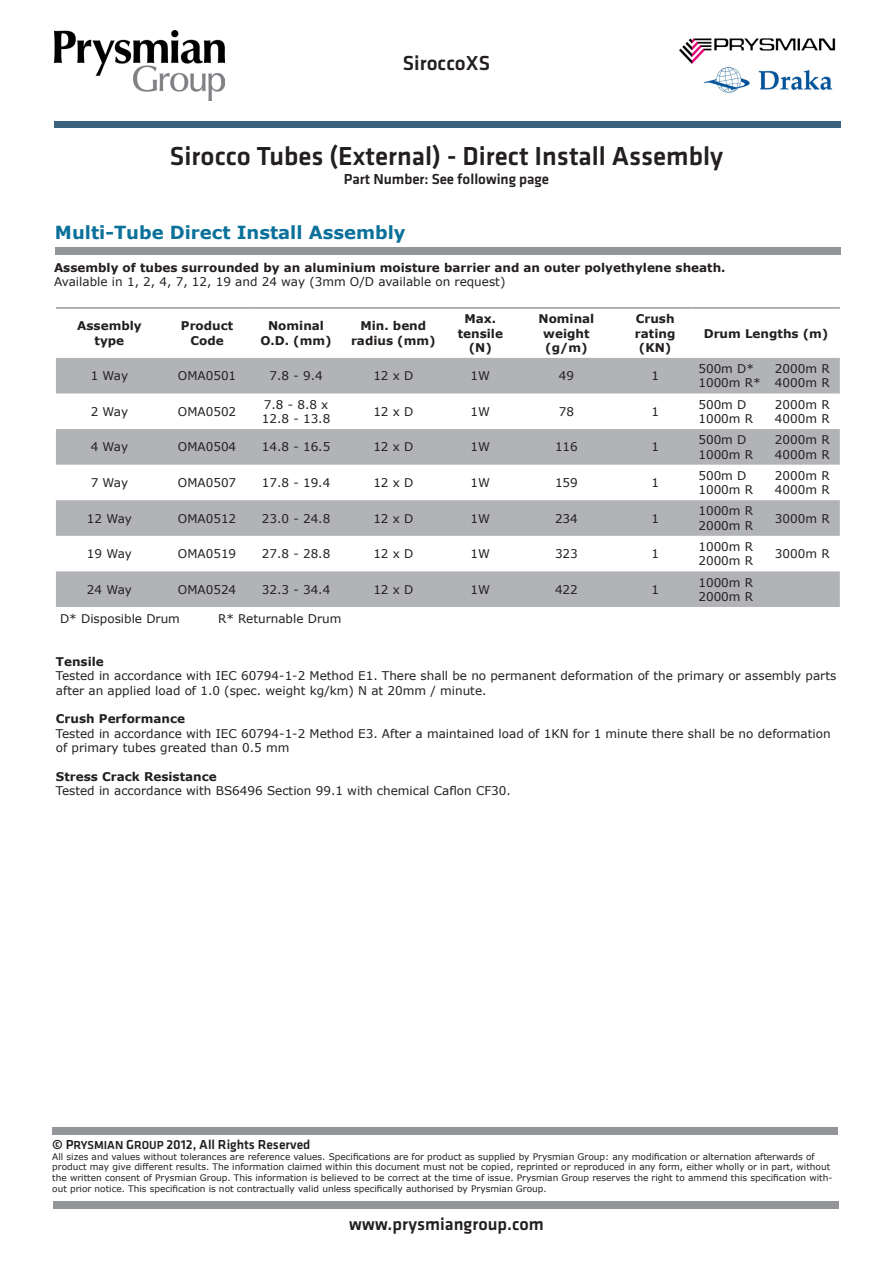
<style>
.page{position:relative;width:893px;height:1263px;background:#fff}
.page>*{position:absolute;margin:0;border:0;box-sizing:border-box;transform-origin:0 0}
.t1{font:500 27px "Klavika";color:#231f20}
.t2{font:500 21px "Klavika";color:#231f20}
.t3{font:700 18px "Verdana";color:#0b719b}
.t4{font:500 18px "Klavika";color:#231f20}
.t5{font:500 15px "Klavika";color:#231f20}
.t6{font:500 13.5px "Klavika";color:#231f20}
.t7{font:12px/14.4px "Verdana";color:#231f20}
.t8{font:700 12px/14.4px "Verdana";color:#231f20;text-align:center}
.t9{font:9px/10.6px "Verdana";color:#231f20}
.s1{font-size:12px}
</style>
<div class="page">
<img style="left:703px;top:67px;width:130px;height:26px">
<img style="left:54px;top:30px;width:171px;height:70px">
<img style="left:679px;top:38px;width:157px;height:26px">
<div style="left:713px;top:52px;width:64px;height:9px;background:#fff"></div>
<div style="left:54px;top:121px;width:787px;height:7px;background:#3c617b"></div>
<div style="left:55px;top:247px;width:786px;height:7px;background:#939598"></div>
<svg style="left:56px;top:358px;width:784px;height:249px;fill:#b2b3b7"></svg>
<hr style="left:56px;top:307px;width:107px;height:2px;background:#939598">
<hr style="left:163px;top:307px;width:88px;height:2px;background:#939598">
<hr style="left:251px;top:307px;width:90px;height:2px;background:#939598">
<hr style="left:341px;top:307px;width:105px;height:2px;background:#939598">
<hr style="left:446px;top:307px;width:69px;height:2px;background:#939598">
<hr style="left:515px;top:307px;width:103px;height:2px;background:#939598">
<hr style="left:618px;top:307px;width:74px;height:2px;background:#939598">
<hr style="left:692px;top:307px;width:77px;height:2px;background:#939598">
<hr style="left:769px;top:307px;width:71px;height:2px;background:#939598">
<div style="left:53px;top:1202px;width:786px;height:7px;background:#939598"></div>
<div style="left:52px;top:1128px;width:786px;height:7px;background:#939598"></div>
<p class="t2" style="left:403px;top:51px;width:89px">SiroccoXS</p>
<p class="t1" style="left:170px;top:141px;width:554px">Sirocco Tubes (External) - Direct Install Assembly</p>
<p class="t5" style="left:344px;top:171px;width:207px">Part Number: See following page</p>
<p class="t3" style="left:55px;top:221px;width:352px">Multi-Tube Direct Install Assembly</p>
<p class="t8" style="left:54px;top:260px;width:673px">Assembly of tubes surrounded by an aluminium moisture barrier and an outer polyethylene sheath.</p>
<p class="t7" style="left:54px;top:275px;width:453px">Available in 1, 2, 4, 7, 12, 19 and 24 way (3mm O/D available on request)</p>
<p class="t8" style="left:77px;top:319px;width:66px">Assembly type</p>
<p class="t8" style="left:181px;top:319px;width:54px">Product<br>Code</p>
<p class="t8" style="left:260px;top:319px;width:73px">Nominal<br>O.D. (mm)</p>
<p class="t8" style="left:351px;top:319px;width:86px">Min. bend radius (mm)</p>
<p class="t8" style="left:458px;top:312px;width:47px">Max. tensile (N)</p>
<p class="t8" style="left:538px;top:312px;width:57px">Nominal weight (g/m)</p>
<p class="t8" style="left:635px;top:312px;width:42px">Crush rating (KN)</p>
<p class="t8" style="left:704px;top:326px;width:126px">Drum Lengths (m)</p>
<p class="t7" style="left:91px;top:369px;width:39px">1 Way</p>
<p class="t7" style="left:178px;top:369px;width:60px">OMA0501</p>
<p class="t7" style="left:269px;top:369px;width:55px">7.8 - 9.4</p>
<p class="t7" style="left:373px;top:369px;width:42px">12 x D</p>
<p class="t7" style="left:471px;top:369px;width:21px">1W</p>
<p class="t7" style="left:559px;top:369px;width:17px">49</p>
<p class="t7" style="left:651px;top:369px;width:9px">1</p>
<p class="t7" style="left:698px;top:362px;width:64px">500m D*<br>1000m R*</p>
<p class="t7" style="left:775px;top:362px;width:56px">2000m R<br>4000m R</p>
<p class="t7" style="left:91px;top:404px;width:39px">2 Way</p>
<p class="t7" style="left:178px;top:404px;width:60px">OMA0502</p>
<p class="t7" style="left:262px;top:397px;width:70px">7.8 - 8.8 x<br>12.8 - 13.8</p>
<p class="t7" style="left:373px;top:404px;width:42px">12 x D</p>
<p class="t7" style="left:471px;top:404px;width:21px">1W</p>
<p class="t7" style="left:559px;top:404px;width:17px">78</p>
<p class="t7" style="left:651px;top:404px;width:9px">1</p>
<p class="t7" style="left:698px;top:397px;width:56px">500m D<br>1000m R</p>
<p class="t7" style="left:775px;top:397px;width:56px">2000m R<br>4000m R</p>
<p class="t7" style="left:91px;top:440px;width:39px">4 Way</p>
<p class="t7" style="left:178px;top:440px;width:60px">OMA0504</p>
<p class="t7" style="left:262px;top:440px;width:70px">14.8 - 16.5</p>
<p class="t7" style="left:373px;top:440px;width:42px">12 x D</p>
<p class="t7" style="left:471px;top:440px;width:21px">1W</p>
<p class="t7" style="left:555px;top:440px;width:24px">116</p>
<p class="t7" style="left:651px;top:440px;width:9px">1</p>
<p class="t7" style="left:698px;top:433px;width:56px">500m D<br>1000m R</p>
<p class="t7" style="left:775px;top:433px;width:56px">2000m R<br>4000m R</p>
<p class="t7" style="left:91px;top:476px;width:39px">7 Way</p>
<p class="t7" style="left:178px;top:476px;width:60px">OMA0507</p>
<p class="t7" style="left:262px;top:476px;width:70px">17.8 - 19.4</p>
<p class="t7" style="left:373px;top:476px;width:42px">12 x D</p>
<p class="t7" style="left:471px;top:476px;width:21px">1W</p>
<p class="t7" style="left:555px;top:476px;width:24px">159</p>
<p class="t7" style="left:651px;top:476px;width:9px">1</p>
<p class="t7" style="left:698px;top:468px;width:56px">500m D<br>1000m R</p>
<p class="t7" style="left:775px;top:468px;width:56px">2000m R<br>4000m R</p>
<p class="t7" style="left:87px;top:511px;width:46px">12 Way</p>
<p class="t7" style="left:178px;top:511px;width:60px">OMA0512</p>
<p class="t7" style="left:262px;top:511px;width:70px">23.0 - 24.8</p>
<p class="t7" style="left:373px;top:511px;width:42px">12 x D</p>
<p class="t7" style="left:471px;top:511px;width:21px">1W</p>
<p class="t7" style="left:555px;top:511px;width:24px">234</p>
<p class="t7" style="left:651px;top:511px;width:9px">1</p>
<p class="t7" style="left:698px;top:504px;width:56px">1000m R<br>2000m R</p>
<p class="t7" style="left:775px;top:511px;width:56px">3000m R</p>
<p class="t7" style="left:87px;top:547px;width:46px">19 Way</p>
<p class="t7" style="left:178px;top:547px;width:60px">OMA0519</p>
<p class="t7" style="left:262px;top:547px;width:70px">27.8 - 28.8</p>
<p class="t7" style="left:373px;top:547px;width:42px">12 x D</p>
<p class="t7" style="left:471px;top:547px;width:21px">1W</p>
<p class="t7" style="left:555px;top:547px;width:24px">323</p>
<p class="t7" style="left:651px;top:547px;width:9px">1</p>
<p class="t7" style="left:698px;top:540px;width:56px">1000m R<br>2000m R</p>
<p class="t7" style="left:775px;top:547px;width:56px">3000m R</p>
<p class="t7" style="left:87px;top:582px;width:46px">24 Way</p>
<p class="t7" style="left:178px;top:582px;width:60px">OMA0524</p>
<p class="t7" style="left:262px;top:582px;width:70px">32.3 - 34.4</p>
<p class="t7" style="left:373px;top:582px;width:42px">12 x D</p>
<p class="t7" style="left:471px;top:582px;width:21px">1W</p>
<p class="t7" style="left:555px;top:582px;width:24px">422</p>
<p class="t7" style="left:651px;top:582px;width:9px">1</p>
<p class="t7" style="left:698px;top:575px;width:56px">1000m R<br>2000m R</p>
<p class="t7" style="left:60px;top:611px;width:121px">D* Disposible Drum</p>
<p class="t7" style="left:218px;top:611px;width:125px">R* Returnable Drum</p>
<p class="t8" style="left:56px;top:654px;width:49px">Tensile</p>
<p class="t7" style="left:56px;top:669px;width:782px">Tested in accordance with IEC 60794-1-2 Method E1. There shall be no permanent deformation of the primary or assembly parts after an applied load of 1.0 (spec. weight kg/km) N at 20mm / minute.</p>
<p class="t8" style="left:56px;top:712px;width:131px">Crush Performance</p>
<p class="t7" style="left:56px;top:726px;width:776px">Tested in accordance with IEC 60794-1-2 Method E3. After a maintained load of 1KN for 1 minute there shall be no deformation of primary tubes greated than 0.5 mm</p>
<p class="t8" style="left:56px;top:769px;width:162px">Stress Crack Resistance</p>
<p class="t7" style="left:56px;top:784px;width:457px">Tested in accordance with BS6496 Section 99.1 with chemical Caflon CF30.</p>
<p class="t6" style="left:52px;top:1137px;width:260px">© P<span class="s1">RYSMIAN</span> G<span class="s1">ROUP</span> 2012, All Rights Reserved</p>
<p class="t9" style="left:52px;top:1151px;width:782px">All sizes and values without tolerances are reference values. Specifications are for product as supplied by Prysmian Group: any modification or alternation afterwards of product may give different results. The information claimed within this document must not be copied, reprinted or reproduced in any form, either wholly or in part, without the written consent of Prysmian Group. This information is believed to be correct at the time of issue. Prysmian Group reserves the right to ammend this specification with&shy;out prior notice. This specification is not contractually valid unless specifically authorised by Prysmian Group.</p>
<p class="t4" style="left:349px;top:1214px;width:196px">www.prysmiangroup.com</p>
</div>
